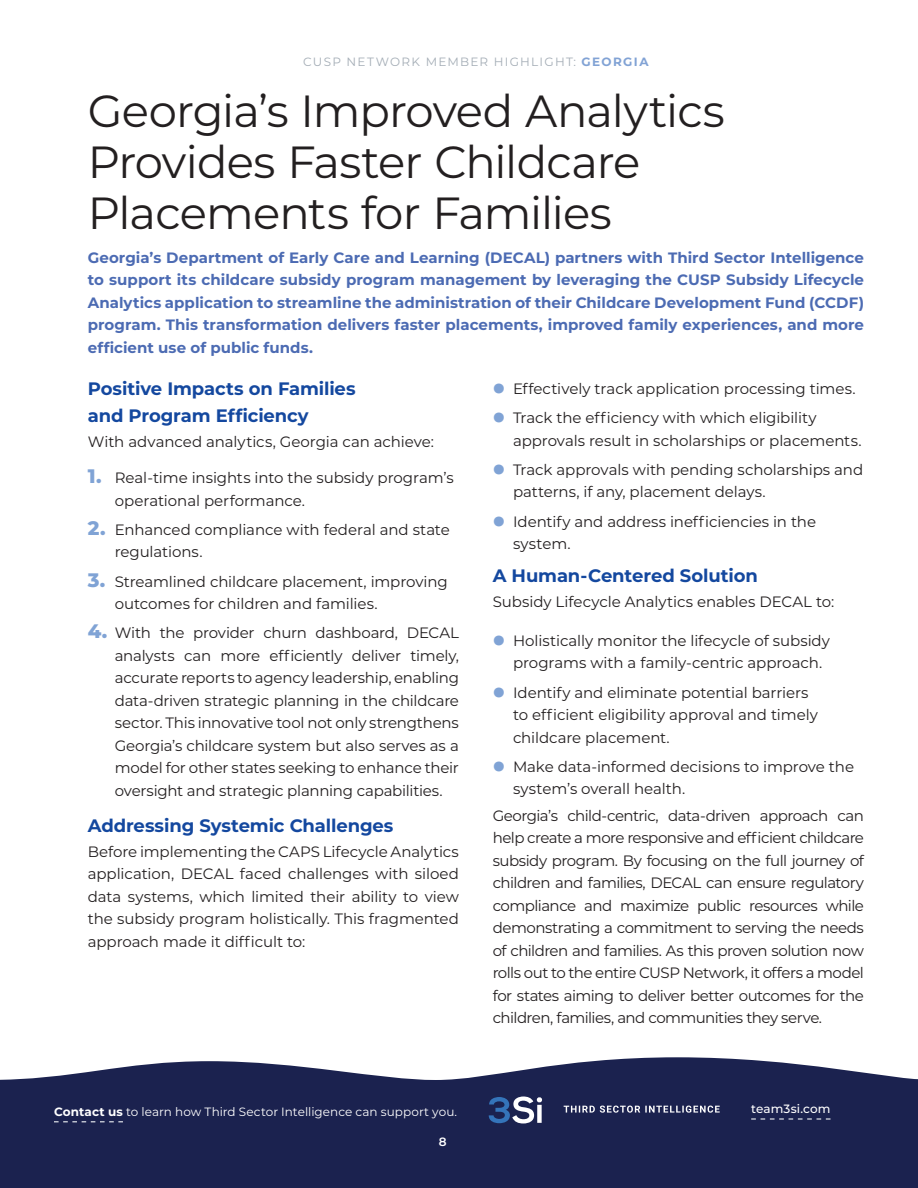
<style>
.page{position:relative;width:918px;height:1188px;background:#fff}
.page>*{position:absolute;margin:0;border:0;box-sizing:border-box;transform-origin:0 0}
.t1{font:45px/51px "Montserrat";letter-spacing:-.02em;color:#231f20}
.t2{font:700 18px/27px "Montserrat";letter-spacing:-.005em;color:#14489f}
.t3{font:15px/22.5px "Montserrat";letter-spacing:-.005em;color:#231f20}
.Intro{font:700 15px/22.5px "Montserrat";color:#4c6bb3;text-align:justify}
.t4{font:12px "Montserrat";letter-spacing:.005em;color:#fff}
.t5{font:12px "Montserrat";letter-spacing:.105em;color:#a4adb6}
.t6{font:500 12px "Montserrat";letter-spacing:.005em;color:#fff}
.t7{font:600 12px "Montserrat";color:#fff}
.s1{font-weight:700;color:#82a3d5}
.s2{font-weight:800;font-size:19.5px;color:#80a3d5}
.s3{font-weight:900;font-size:30px;color:#80a3d5}
.s4{font-weight:700}
</style>
<div class="page">
<svg style="left:0;top:1057px;width:918px;height:131px;background:#2e345e"></svg>
<svg style="left:54px;top:1121px;width:69px;height:1px"></svg>
<svg style="left:751px;top:1118px;width:80px;height:2px"></svg>
<svg style="left:564px;top:1106px;width:156px;height:7px"></svg>
<svg style="left:489px;top:1096px;width:53px;height:27px"></svg>
<p class="t5" style="left:303px;top:53px;width:347px">CUSP NETWORK MEMBER HIGHLIGHT: <span class="s1">GEORGIA</span></p>
<p class="t1" style="left:88px;top:83px;width:639px">Georgia’s Improved Analytics<br>Provides Faster Childcare<br>Placements for Families</p>
<p class="Intro" style="left:88px;top:245px;width:778px">Georgia’s Department of Early Care and Learning (DECAL) partners with Third Sector Intelligence to support its childcare subsidy program management by leveraging the CUSP Subsidy Lifecycle Analytics application to streamline the administration of their Childcare Development Fund (CCDF) program. This transformation delivers faster placements, improved family experiences, and more efficient use of public funds.</p>
<p class="t2" style="left:88px;top:375px;width:269px">Positive Impacts on Families and Program Efficiency</p>
<p class="t3" style="left:88px;top:430px;width:348px">With advanced analytics, Georgia can achieve:</p>
<p class="t3" style="left:115px;top:466px;width:341px;text-indent:-27px"><span class="s2">1.</span> Real-time insights into the subsidy program’s operational performance.</p>
<p class="t3" style="left:115px;top:518px;width:337px;text-indent:-27px"><span class="s2">2.</span> Enhanced compliance with federal and state regulations.</p>
<p class="t3" style="left:115px;top:570px;width:335px;text-indent:-27px"><span class="s2">3.</span> Streamlined childcare placement, improving outcomes for children and families.</p>
<p class="t3" style="left:115px;top:621px;width:346px;text-align:justify;text-indent:-27px"><span class="s2">4.</span> With the provider churn dashboard, DECAL analysts can more efficiently deliver timely, accurate reports to agency leadership, enabling data-driven strategic planning in the childcare sector. This innovative tool not only strengthens Georgia’s childcare system but also serves as a model for other states seeking to enhance their oversight and strategic planning capabilities.</p>
<p class="t2" style="left:88px;top:811px;width:307px">Addressing Systemic Challenges</p>
<p class="t3" style="left:88px;top:840px;width:373px;text-align:justify">Before implementing the CAPS Lifecycle Analytics application, DECAL faced challenges with siloed data systems, which limited their ability to view the subsidy program holistically. This fragmented approach made it difficult to:</p>
<p class="t3" style="left:493px;top:377px;width:364px"><span class="s3">•</span> Effectively track application processing times.</p>
<p class="t3" style="left:513px;top:406px;width:350px;text-indent:-20px"><span class="s3">•</span> Track the efficiency with which eligibility approvals result in scholarships or placements.</p>
<p class="t3" style="left:513px;top:458px;width:352px;text-indent:-20px"><span class="s3">•</span> Track approvals with pending scholarships and patterns, if any, placement delays.</p>
<p class="t3" style="left:513px;top:510px;width:305px;text-indent:-20px"><span class="s3">•</span> Identify and address inefficiencies in the system.</p>
<p class="t2" style="left:493px;top:561px;width:267px">A Human-Centered Solution</p>
<p class="t3" style="left:493px;top:590px;width:343px">Subsidy Lifecycle Analytics enables DECAL to:</p>
<p class="t3" style="left:513px;top:629px;width:319px;text-indent:-20px"><span class="s3">•</span> Holistically monitor the lifecycle of subsidy programs with a family-centric approach.</p>
<p class="t3" style="left:513px;top:681px;width:306px;text-indent:-20px"><span class="s3">•</span> Identify and eliminate potential barriers to efficient eligibility approval and timely childcare placement.</p>
<p class="t3" style="left:513px;top:755px;width:343px;text-indent:-20px"><span class="s3">•</span> Make data-informed decisions to improve the system’s overall health.</p>
<p class="t3" style="left:493px;top:804px;width:373px;text-align:justify">Georgia’s child-centric, data-driven approach can help create a more responsive and efficient childcare subsidy program. By focusing on the full journey of children and families, DECAL can ensure regulatory compliance and maximize public resources while demonstrating a commitment to serving the needs of children and families. As this proven solution now rolls out to the entire CUSP Network, it offers a model for states aiming to deliver better outcomes for the children, families, and communities they serve.</p>
<p class="t4" style="left:54px;top:1103px;width:405px"><span class="s4">Contact us</span> to learn how Third Sector Intelligence can support you.</p>
<p class="t6" style="left:751px;top:1100px;width:81px">team3si.com</p>
<p class="t7" style="left:439px;top:1133px;width:9px">8</p>
</div>
